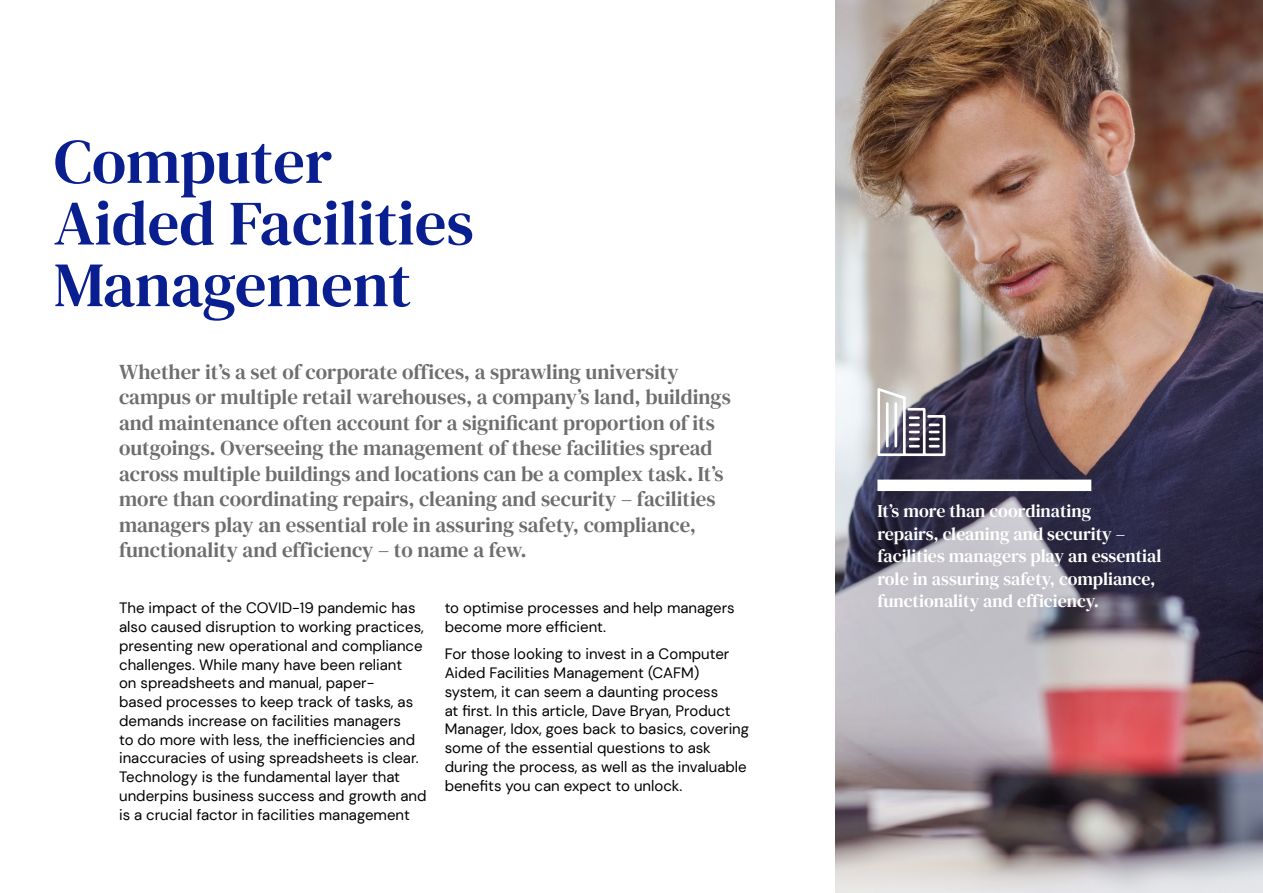
<style>
.page{position:relative;width:1263px;height:893px;background:#fff}
.page>*{position:absolute;margin:0;border:0;box-sizing:border-box;transform-origin:0 0}
.t1{font:63px/61.7px "DM Serif Text";color:#0a1f8f}
.t2{font:21px/25.5px "DM Serif Text";color:#6e6e6e}
.t3{font:18px/22.5px "DM Serif Text";color:#fff}
.t4{font:15px/18.8px "DM Sans";color:#000}
</style>
<div class="page">
<img style="left:835px;top:0;width:428px;height:893px">
<div style="left:877px;top:480px;width:214px;height:11px;background:#fff"></div>
<svg style="left:876px;top:386px;width:71px;height:71px"></svg>
<h1 class="t1" style="left:54px;top:131px;width:421px">Computer<br>Aided Facilities<br>Management</h1>
<p class="t2" style="left:119px;top:359px;width:613px">Whether it’s a set of corporate offices, a sprawling university campus or multiple retail warehouses, a company’s land, buildings and maintenance often account for a significant proportion of its outgoings. Overseeing the management of these facilities spread across multiple buildings and locations can be a complex task. It’s more than coordinating repairs, cleaning and security – facilities managers play an essential role in assuring safety, compliance, functionality and efficiency – to name a few.</p>
<p class="t4" style="left:119px;top:599px;width:309px">The impact of the COVID-19 pandemic has also caused disruption to working practices, presenting new operational and compliance challenges. While many have been reliant<br>on spreadsheets and manual, paper-<br>based processes to keep track of tasks, as demands increase on facilities managers<br>to do more with less, the inefficiencies and inaccuracies of using spreadsheets is clear.<br>Technology is the fundamental layer that underpins business success and growth and is a crucial factor in facilities management</p>
<p class="t4" style="left:445px;top:599px;width:292px">to optimise processes and help managers become more efficient.</p>
<p class="t4" style="left:445px;top:645px;width:306px">For those looking to invest in a Computer Aided Facilities Management (CAFM) system, it can seem a daunting process<br>at first. In this article, Dave Bryan, Product Manager, Idox, goes back to basics, covering some of the essential questions to ask during the process, as well as the invaluable benefits you can expect to unlock.</p>
<p class="t3" style="left:877px;top:500px;width:285px">It’s more than coordinating<br>repairs, cleaning and security – facilities managers play an essential role in assuring safety, compliance, functionality and efficiency.</p>
</div>
